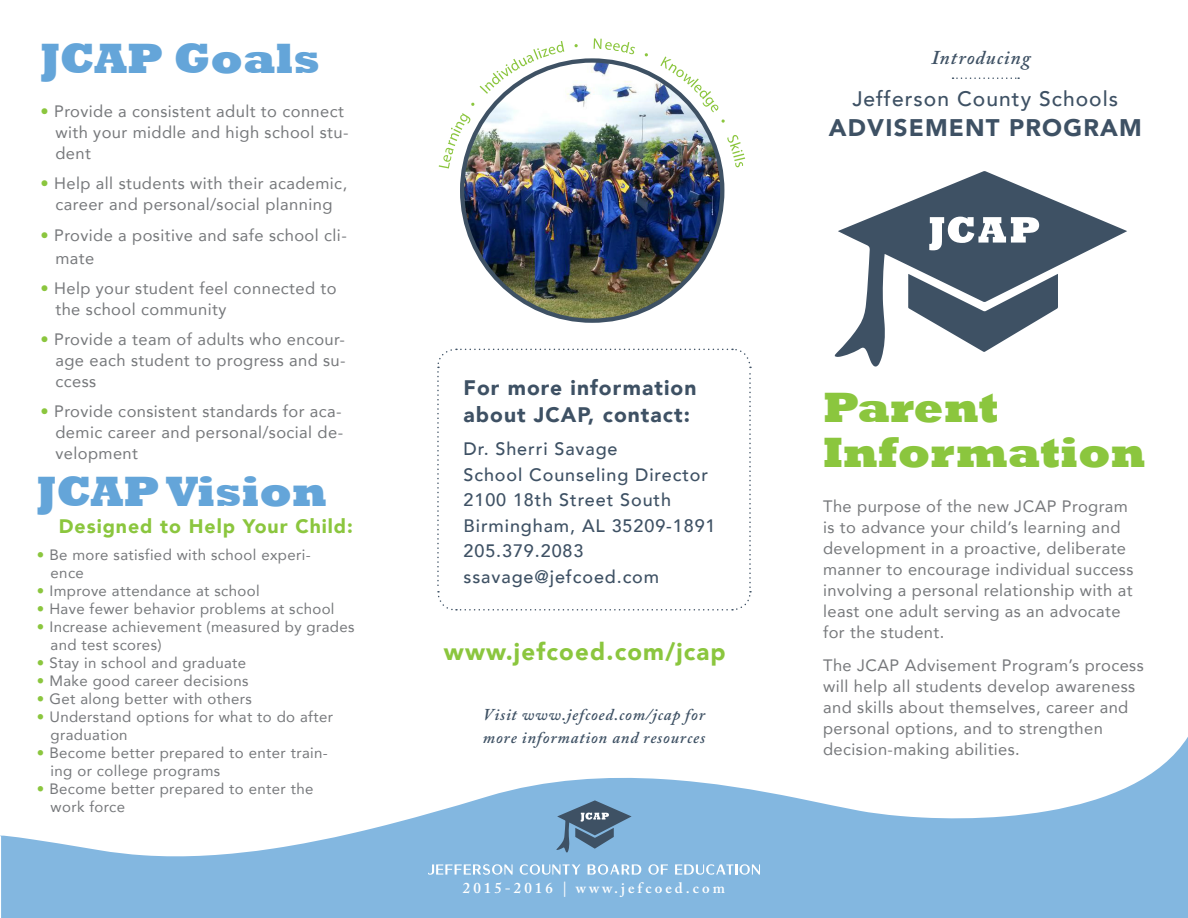
<style>
.page{position:relative;width:1188px;height:918px;background:#fff}
.page>*{position:absolute;margin:0;border:0;box-sizing:border-box;transform-origin:0 0}
.t1{font:800 43.5px "Rockwell";color:#64a5d9}
.t2{font:800 43.5px/45px "Rockwell";color:#8bc63e}
.t3{font:900 24px "Avenir";letter-spacing:.05em;color:#8bc63e}
.t4{font:900 24px "Avenir";letter-spacing:.05em;color:#3e5164}
.t5{font:900 21px/27px "Avenir";letter-spacing:.05em;color:#3e5164}
.t6{font:500 21px "Avenir";letter-spacing:.05em;color:#3e5164}
.t7{font:900 19.5px "Avenir";letter-spacing:.05em;color:#8bc63e}
.t8{font:italic 600 19.5px "Adobe Caslon Pro";letter-spacing:.05em;color:#3e5164}
.t9{font:500 18px/25.5px "Avenir";letter-spacing:.05em;color:#3e5164}
.t10{font:16.5px/21px "Avenir";letter-spacing:.025em;color:#76787b}
.t11{font:italic 600 16.5px/22.5px "Adobe Caslon Pro";letter-spacing:.05em;color:#3e5164}
.t12{font:15px/18px "Avenir";letter-spacing:.025em;color:#76787b}
.t13{font:600 15px "Adobe Caslon Pro";letter-spacing:.2em;color:#fff}
.s1{color:#8bc63e}
</style>
<div class="page">
<svg style="left:835px;top:171px;width:292px;height:196px"></svg>
<svg style="left:908px;top:274px;width:150px;height:78px"></svg>
<svg style="left:929px;top:217px;width:110px;height:33px"></svg>
<svg style="left:953px;top:77px;width:66px;height:2px"></svg>
<svg style="left:437px;top:348px;width:315px;height:263px"></svg>
<svg style="left:0;top:737px;width:1188px;height:181px;fill:#83b7e0"></svg>
<img style="left:462px;top:61px;width:260px;height:260px;border-radius:130px">
<svg style="left:439px;top:113px;width:32px;height:56px"></svg>
<svg style="left:471px;top:102px;width:4px;height:4px"></svg>
<svg style="left:480px;top:41px;width:84px;height:53px"></svg>
<svg style="left:574px;top:44px;width:4px;height:3px"></svg>
<svg style="left:594px;top:38px;width:41px;height:17px"></svg>
<svg style="left:660px;top:56px;width:59px;height:56px"></svg>
<svg style="left:721px;top:119px;width:4px;height:4px"></svg>
<svg style="left:727px;top:135px;width:18px;height:33px"></svg>
<svg style="left:428px;top:864px;width:85px;height:11px"></svg>
<svg style="left:520px;top:864px;width:60px;height:11px"></svg>
<svg style="left:588px;top:864px;width:53px;height:11px"></svg>
<svg style="left:648px;top:864px;width:20px;height:11px"></svg>
<svg style="left:675px;top:864px;width:85px;height:11px"></svg>
<svg style="left:556px;top:800px;width:76px;height:53px;background:#698dab"></svg>
<p class="t1" style="left:40px;top:34px;width:281px">JCAP Goals</p>
<p class="t10" style="left:40px;top:100px;width:305px"><span class="s1">•</span> Provide a consistent adult to connect</p>
<p class="t10" style="left:55px;top:121px;width:295px">with your middle and high school stu-</p>
<p class="t10" style="left:55px;top:142px;width:37px">dent</p>
<p class="t10" style="left:40px;top:172px;width:308px"><span class="s1">•</span> Help all students with their academic,</p>
<p class="t10" style="left:55px;top:193px;width:278px">career and personal/social planning</p>
<p class="t10" style="left:40px;top:225px;width:308px"><span class="s1">•</span> Provide a positive and safe school cli-</p>
<p class="t10" style="left:55px;top:247px;width:40px">mate</p>
<p class="t10" style="left:40px;top:277px;width:298px"><span class="s1">•</span> Help your student feel connected to</p>
<p class="t10" style="left:55px;top:298px;width:172px">the school community</p>
<p class="t10" style="left:40px;top:328px;width:306px"><span class="s1">•</span> Provide a team of adults who encour-</p>
<p class="t10" style="left:55px;top:349px;width:292px">age each student to progress and su-</p>
<p class="t10" style="left:55px;top:370px;width:42px">ccess</p>
<p class="t10" style="left:40px;top:400px;width:303px"><span class="s1">•</span> Provide consistent standards for aca-</p>
<p class="t10" style="left:55px;top:421px;width:289px">demic career and personal/social de-</p>
<p class="t10" style="left:55px;top:442px;width:84px">velopment</p>
<p class="t1" style="left:37px;top:467px;width:292px">JCAP Vision</p>
<p class="t7" style="left:59px;top:510px;width:296px">Designed to Help Your Child:</p>
<p class="t12" style="left:37px;top:546px;width:275px"><span class="s1">•</span> Be more satisfied with school experi-</p>
<p class="t12" style="left:51px;top:564px;width:35px">ence</p>
<p class="t12" style="left:37px;top:582px;width:224px"><span class="s1">•</span> Improve attendance at school</p>
<p class="t12" style="left:37px;top:600px;width:299px"><span class="s1">•</span> Have fewer behavior problems at school</p>
<p class="t12" style="left:37px;top:618px;width:319px"><span class="s1">•</span> Increase achievement (measured by grades</p>
<p class="t12" style="left:51px;top:636px;width:112px">and test scores)</p>
<p class="t12" style="left:37px;top:654px;width:211px"><span class="s1">•</span> Stay in school and graduate</p>
<p class="t12" style="left:37px;top:672px;width:213px"><span class="s1">•</span> Make good career decisions</p>
<p class="t12" style="left:37px;top:690px;width:216px"><span class="s1">•</span> Get along better with others</p>
<p class="t12" style="left:37px;top:708px;width:298px"><span class="s1">•</span> Understand options for what to do after</p>
<p class="t12" style="left:51px;top:726px;width:79px">graduation</p>
<p class="t12" style="left:51px;top:744px;width:279px;text-indent:-14px"><span class="s1">•</span> Become better prepared to enter train&shy;ing or college programs</p>
<p class="t12" style="left:37px;top:780px;width:278px"><span class="s1">•</span> Become better prepared to enter the</p>
<p class="t12" style="left:51px;top:798px;width:76px">work force</p>
<p class="t5" style="left:464px;top:374px;width:234px">For more information about JCAP, contact:</p>
<p class="t9" style="left:464px;top:435px;width:254px">Dr. Sherri Savage<br>School Counseling Director<br>2100 18th Street South<br>Birmingham, AL 35209-1891<br>205.379.2083 ssavage@jefcoed.com</p>
<p class="t3" style="left:444px;top:631px;width:283px">www.jefcoed.com/jcap</p>
<p class="t11" style="left:483px;top:703px;width:224px">Visit www.jefcoed.com/jcap for more information and resources</p>
<p class="t13" style="left:463px;top:879px;width:264px">2015-2016 | www.jefcoed.com</p>
<p class="t8" style="left:931px;top:46px;width:101px">Introducing</p>
<p class="t6" style="left:852px;top:80px;width:267px">Jefferson County Schools</p>
<p class="t4" style="left:829px;top:107px;width:314px">ADVISEMENT PROGRAM</p>
<p class="t2" style="left:823px;top:385px;width:324px">Parent<br>Information</p>
<p class="t10" style="left:823px;top:495px;width:312px">The purpose of the new JCAP Program is to advance your child’s learning and development in a proactive, deliberate manner to encourage individual success involving a personal relationship with at least one adult serving as an advocate for the student.</p>
<p class="t10" style="left:823px;top:654px;width:322px">The JCAP Advisement Program’s process will help all students develop awareness and skills about themselves, career and personal options, and to strengthen decision-making abilities.</p>
</div>
